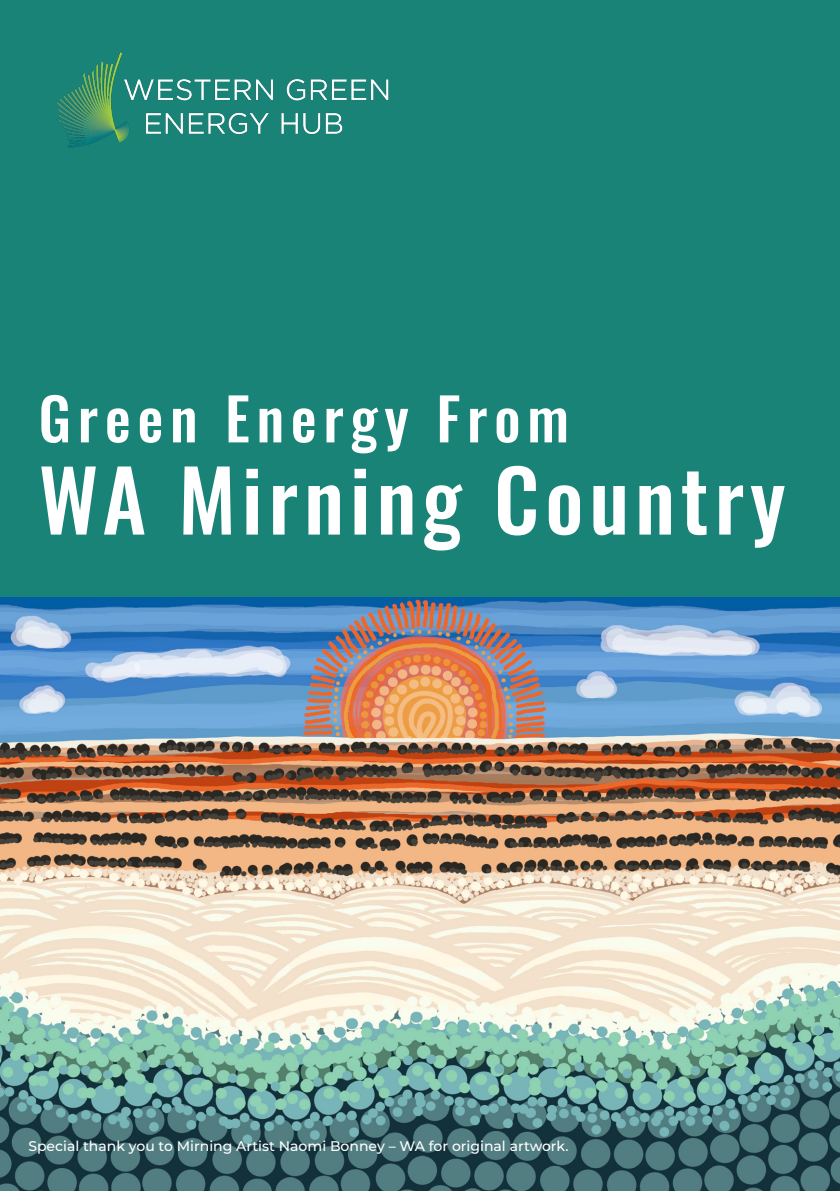
<style>
.page{position:relative;width:840px;height:1191px;background:#fff}
.page>*{position:absolute;margin:0;border:0;box-sizing:border-box;transform-origin:0 0}
.t1{font:500 84px "Oswald";letter-spacing:.07em;color:#fff}
.t2{font:500 58px "Oswald";letter-spacing:.115em;color:#fff}
.t3{font:500 14px "Montserrat";color:#fff}
</style>
<div class="page">
<div style="left:0;top:0;width:839px;height:1191px;background:#198377"></div>
<img style="left:0;top:597px;width:839px;height:594px">
<img style="left:56px;top:52px;width:333px;height:96px">
<p class="t2" style="left:39px;top:388px;width:531px">Green Energy From</p>
<p class="t1" style="left:39px;top:456px;width:748px">WA Mirning Country</p>
<p class="t3" style="left:28px;top:1136px;width:541px">Special thank you to Mirning Artist Naomi Bonney – WA for original artwork.</p>
</div>
